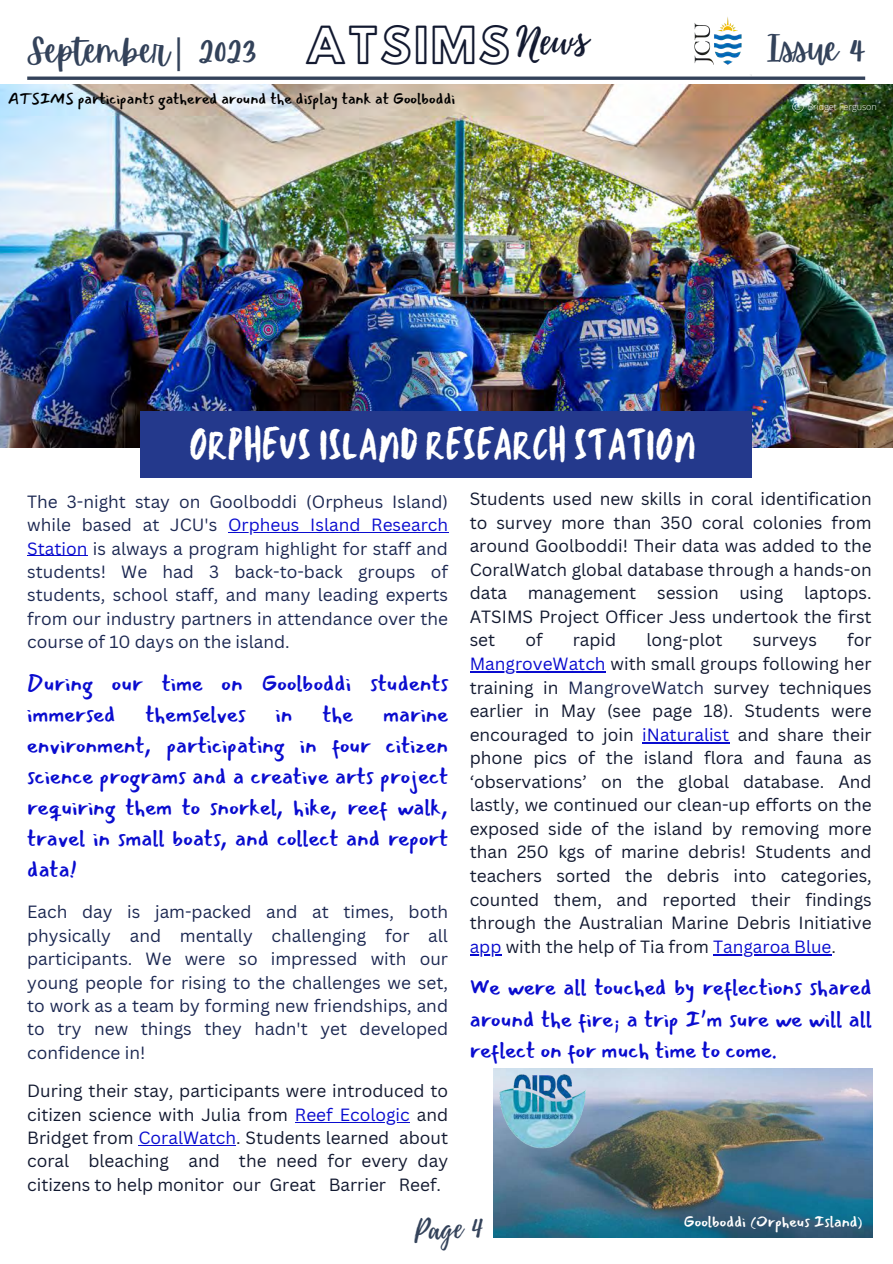
<style>
.page{position:relative;width:893px;height:1264px;background:#fff}
.page>*{position:absolute;margin:0;border:0;box-sizing:border-box;transform-origin:0 0}
.t1{font:45.15px "TC Milo Regular";letter-spacing:.015em;color:#fff}
.t2{font:43.95px "Hussar Ekologiczne 1";letter-spacing:.06em;color:#121930}
.t3{font:39.45px "Playlist Script";color:#121930}
.t4{font:33.75px "Apricots";color:#33425a}
.t5{font:29.25px "Playlist Script";color:#33425a}
.t6{font:22.65px/30.9px "Mansalva";color:#0a0ccf;text-align:justify}
.t7{font:17.25px/23.5px "Canva Sans";color:#121930;text-align:justify}
.t8{font:17.25px/23.4px "Canva Sans";color:#1c2852;text-align:justify}
.t9{font:15.75px "Mansalva";color:#000}
.t10{font:15.75px "Mansalva";color:#fff}
.t11{font:300 9px "Open Sans";color:#fff}
.s1{font-family:"Noto Sans"}
.s2{color:#0a0ccf}
.s3{color:#1c2852}
</style>
<div class="page">
<svg style="left:27px;top:76px;width:838px;height:4px;background:#505d72"></svg>
<img style="left:683px;top:17px;width:69px;height:60px">
<img style="left:0;top:84px;width:892px;height:363px">
<div style="left:141px;top:411px;width:611px;height:67px;background:#24398c"></div>
<svg style="left:792px;top:101px;width:11px;height:11px"></svg>
<hr style="left:228px;top:532px;width:220px;height:1px;background:#0a0ccf">
<hr style="left:27px;top:555px;width:60px;height:1px;background:#0a0ccf">
<hr style="left:295px;top:1121px;width:114px;height:1px;background:#0a0ccf">
<hr style="left:138px;top:1144px;width:98px;height:1px;background:#0a0ccf">
<hr style="left:469px;top:671px;width:136px;height:2px;background:#0a0ccf">
<hr style="left:642px;top:742px;width:87px;height:2px;background:#0a0ccf">
<hr style="left:469px;top:954px;width:32px;height:1px;background:#0a0ccf">
<hr style="left:713px;top:954px;width:118px;height:1px;background:#0a0ccf">
<img style="left:494px;top:1068px;width:378px;height:169px">
<img style="left:493px;top:1068px;width:99px;height:87px">
<p class="t4" style="left:27px;top:32px;width:231px">September<span class="s1">|</span> 2023</p>
<p class="t2" style="left:305px;top:28px;width:206px">ATSIMS</p>
<p class="t3" style="left:514px;top:15px;width:73px;rotate:-5deg">News</p>
<p class="t9" style="left:8px;top:90px;width:448px">ATSIMS participants gathered around the display tank at Goolboddi</p>
<p class="t4" style="left:767px;top:29px;width:99px">Issue 4</p>
<p class="t11" style="left:807px;top:100px;width:71px">Bridget Ferguson</p>
<p class="t1" style="left:189px;top:414px;width:507px">ORPHEUS ISLAND RESEARCH STATION</p>
<p class="t8" style="left:27px;top:489px;width:422px">The 3-night stay on Goolboddi (Orpheus Island) while based at JCU's <span class="s2">Orpheus Island Research Station</span> is always a program highlight for staff and students! We had 3 back-to-back groups of students, school staff, and many leading experts from our industry partners in attendance over the course of 10 days on the island.</p>
<p class="t6" style="left:27px;top:668px;width:422px">During our time on Goolboddi students immersed</p>
<p class="t6" style="left:145px;top:699px;width:102px">themselves</p>
<p class="t6" style="left:275px;top:699px;width:18px">in</p>
<p class="t6" style="left:322px;top:699px;width:32px">the</p>
<p class="t6" style="left:27px;top:699px;width:422px;text-indent:356px">marine environment, participating in four citizen science programs and a creative arts project requiring them to snorkel, hike, reef walk, travel in small boats, and collect and report data!</p>
<p class="t8" style="left:27px;top:899px;width:422px">Each day is jam-packed and at times, both physically and mentally challenging for all participants. We were so impressed with our young people for rising to the challenges we set, to work as a team by forming new friendships, and to try new things they hadn't yet developed confidence in!</p>
<p class="t7" style="left:27px;top:1078px;width:422px">During their stay, participants were introduced to citizen science with Julia from <span class="s2">Reef Ecologic</span> and Bridget from <span class="s2">CoralWatch</span>. Students learned about coral bleaching and the need for every day citizens to help monitor our Great Barrier Reef.</p>
<p class="t7" style="left:469px;top:486px;width:403px">Students used new skills in coral identification to survey more than 350 coral colonies from around Goolboddi! Their data was added to the CoralWatch global database through a hands-on data management session using laptops.<br>ATSIMS Project Officer Jess undertook the first set</p>
<p class="t7" style="left:469px;top:628px;width:403px;text-indent:377px">for <span class="s2">MangroveWatch</span> with small groups following her training in <span class="s3">MangroveWatch</span> survey techniques earlier in May (see page 18). Students were encouraged to join <span class="s2">iNaturalist</span> and share their phone pics of the island flora and fauna as ‘observations’ on the global database. And lastly, we continued our clean-up efforts on the exposed side of the island by removing more than 250 kgs of marine debris! Students and teachers sorted the debris into categories, counted them, and reported their findings through the Australian Marine Debris Initiative <span class="s2">app</span> with the help of Tia from <span class="s2">Tangaroa Blue</span>.</p>
<p class="t6" style="left:469px;top:971px;width:403px;line-height:31.7px">We were all touched by reflections shared around the fire; a trip I’m sure we will all reflect on for much time to come.</p>
<p class="t7" style="left:525px;top:628px;width:19px">of</p>
<p class="t7" style="left:572px;top:628px;width:45px">rapid</p>
<p class="t7" style="left:646px;top:628px;width:78px">long-plot</p>
<p class="t7" style="left:752px;top:628px;width:66px">surveys</p>
<p class="t5" style="left:412px;top:1210px;width:70px;rotate:-5deg">Page 4</p>
<p class="t10" style="left:683px;top:1212px;width:180px">Goolboddi (Orpheus Island)</p>
</div>
